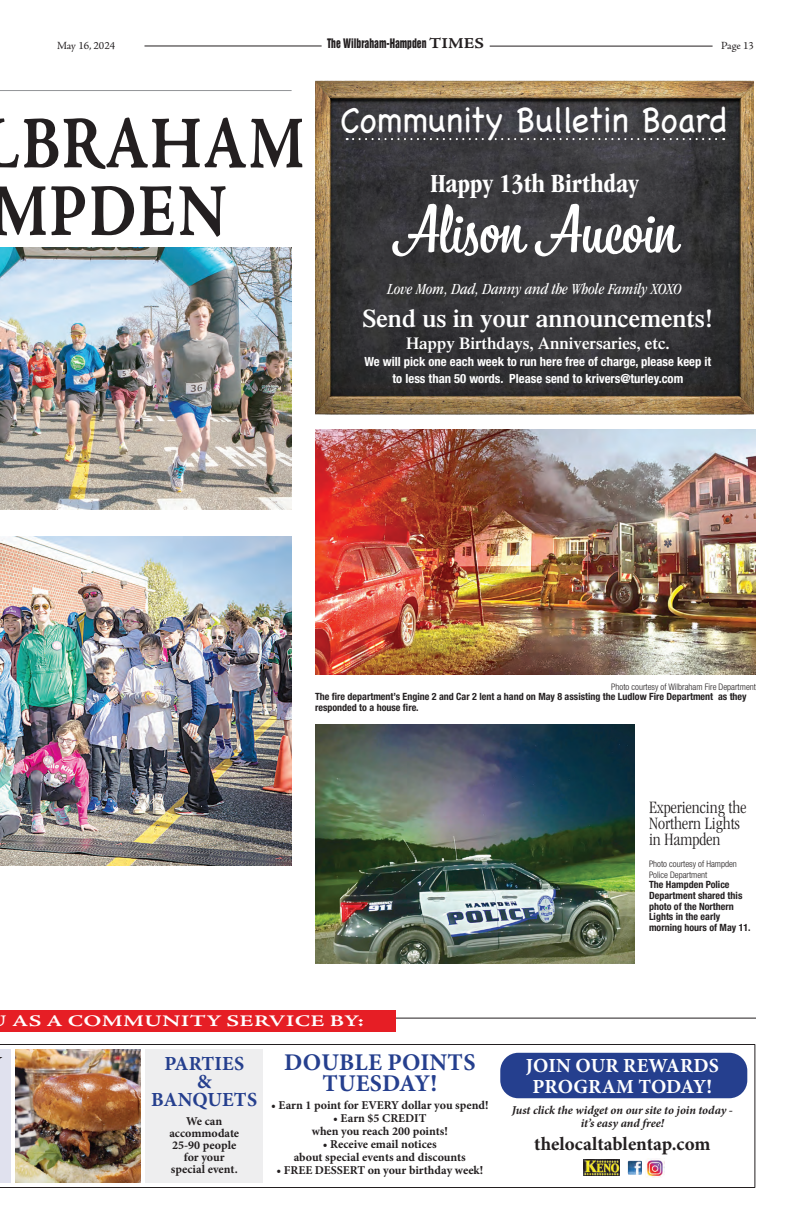
<style>
.page{position:relative;width:810px;height:1224px;background:#fff}
.page>*{position:absolute;margin:0;border:0;box-sizing:border-box;transform-origin:0 0}
.t1{font:73.7px/67.6px "Adobe Jenson Pro Bold Capt";letter-spacing:.015em;color:#231f20;scale:.81 1}
.times_-_headline2{font:65px "Bistro Script";color:#fff}
.times_-_body_text{font:35.9px "Chalkboard";color:#fff;scale:.94 1}
.times_-_headline2-2{font:700 condensed 27px "ITC Garamond Std";color:#fff}
.times_-_cutline{font:600 25.3px "Times LT Std";color:#fff}
.t2{font:700 24px/21px "Minion Pro";letter-spacing:.01em;color:#253f8e;text-align:center}
.t3{font:700 20px/21px "Minion Pro";letter-spacing:.01em;color:#fff;text-align:center}
.t4{font:700 20px/18px "Minion Pro";letter-spacing:.01em;color:#253f8e;text-align:center}
.t5{font:700 19px "Minion Pro";color:#231f20}
.times_-_subhead{font:300 condensed 18px/16px "ITC Garamond Std";color:#231f20}
.times_-_cutline-2{font:600 16.9px "Times LT Std";color:#fff}
.times_-_headline2-3{font:italic condensed 16px "ITC Garamond Std";color:#fff}
.t6{font:16px "Adobe Jenson Pro Semibold Capt";letter-spacing:.015em;color:#fff;scale:1.38 1}
.times_-_cutline-3{font:700 condensed 12.7px "Helvetica Neue LT Std";color:#fff}
.t7{font:700 12px/12px "Minion Pro";color:#231f20;text-align:center}
.t8{font:italic 700 12px/13px "Minion Pro";letter-spacing:-.005em;color:#231f20;text-align:center}
.t9{font:12px "Helvetica Inserat LT Std";color:#231f20;scale:.8 1}
.t10{font:11px "Adobe Jenson Pro";color:#231f20}
.times_-_cutline-4{font:700 condensed 10px/10.7px "Helvetica Neue LT Std";color:#231f20}
.times_-_cutline-5{font:300 condensed 9px/10.8px "Helvetica Neue LT Std";color:#231f20}
.s1{font-family:"Adobe Jenson Pro Bold Capt";font-size:15px}
</style>
<div class="page">
<hr style="left:145px;top:46px;width:177px;height:1px;background:#231f20">
<hr style="left:490px;top:46px;width:223px;height:1px;background:#231f20">
<svg style="left:0;top:1044px;width:755px;height:144px"></svg>
<div style="left:500px;top:1053px;width:247px;height:45px;background:#253f8e;border-radius:18px"></div>
<div style="left:146px;top:1049px;width:117px;height:134px;background:#eeeeef"></div>
<div style="left:0;top:1049px;width:10px;height:134px;background:#e0e1ee"></div>
<img style="left:16px;top:1049px;width:124px;height:134px">
<img style="left:583px;top:1160px;width:36px;height:16px">
<img style="left:645px;top:1158px;width:19px;height:19px">
<img style="left:628px;top:1160px;width:14px;height:15px">
<hr style="left:0;top:90px;width:292px;height:1px;background:#939598">
<hr style="left:0;top:1018px;width:756px;height:1px;background:#231f20">
<div style="left:0;top:1010px;width:396px;height:21px;background:#e61e25"></div>
<img style="left:315px;top:80px;width:439px;height:335px">
<svg style="left:347px;top:138px;width:377px;height:2px"></svg>
<img style="left:315px;top:429px;width:441px;height:245px">
<img style="left:315px;top:724px;width:320px;height:240px">
<img style="left:0;top:247px;width:292px;height:262px">
<img style="left:0;top:536px;width:292px;height:329px">
<p class="t10" style="left:57px;top:40px;width:60px">May 16, 2024</p>
<p class="t9" style="left:327px;top:37px;width:198px">The Wilbraham-Hampden <span class="s1">TIMES</span></p>
<p class="t10" style="left:721px;top:40px;width:34px">Page 13</p>
<h1 class="t1" style="left:-17px;top:112px;width:398px">LBRAHAM<br>MPDEN</h1>
<p class="times_-_body_text" style="left:340px;top:99px;width:413px">Community Bulletin Board</p>
<p class="times_-_headline2-2" style="left:430px;top:168px;width:210px">Happy 13th Birthday</p>
<p class="times_-_headline2" style="left:392px;top:190px;width:286px">Alison Aucoin</p>
<p class="times_-_headline2-3" style="left:388px;top:280px;width:296px">Love Mom, Dad, Danny and the Whole Family XOXO</p>
<p class="times_-_cutline" style="left:363px;top:303px;width:352px">Send us in your announcements!</p>
<p class="times_-_cutline-2" style="left:406px;top:333px;width:265px">Happy Birthdays, Anniversaries, etc.</p>
<p class="times_-_cutline-3" style="left:365px;top:354px;width:348px">We will pick one each week to run here free of charge, please keep it</p>
<p class="times_-_cutline-3" style="left:393px;top:371px;width:292px">to less than 50 words. Please send to krivers@turley.com</p>
<p class="times_-_cutline-5" style="left:611px;top:681px;width:146px">Photo courtesy of Wilbraham Fire Department</p>
<p class="times_-_cutline-4" style="left:315px;top:691px;width:433px">The fire department’s Engine 2 and Car 2 lent a hand on May 8 assisting the Ludlow Fire Department as they responded to a house fire.</p>
<p class="times_-_subhead" style="left:649px;top:800px;width:99px">Experiencing the</p>
<p class="times_-_subhead" style="left:649px;top:816px;width:92px">Northern Lights in Hampden</p>
<p class="times_-_cutline-5" style="left:649px;top:858px;width:89px">Photo courtesy of Hampden<br>Police Department</p>
<p class="times_-_cutline-4" style="left:649px;top:879px;width:103px">The Hampden Police<br>Department shared this photo of the Northern<br>Lights in the early morning hours of May 11.</p>
<h3 class="t6" style="left:12px;top:1011px;width:256px">AS A COMMUNITY SERVICE BY:</h3>
<h3 class="t4" style="left:151px;top:1055px;width:107px">PARTIES<br>&amp;<br>BANQUETS</h3>
<p class="t7" style="left:169px;top:1116px;width:71px">We can accommodate<br>25-90 people for your special event.</p>
<h3 class="t2" style="left:284px;top:1053px;width:193px">DOUBLE POINTS<br>TUESDAY!</h3>
<p class="t7" style="left:271px;top:1100px;width:219px">• Earn 1 point for EVERY dollar you spend!</p>
<p class="t7" style="left:312px;top:1112px;width:138px;line-height:13px">• Earn $5 CREDIT<br>when you reach 200 points!</p>
<p class="t7" style="left:294px;top:1138px;width:174px;line-height:13px">• Receive email notices<br>about special events and discounts</p>
<p class="t7" style="left:276px;top:1165px;width:208px">• FREE DESSERT on your birthday week!</p>
<h3 class="t3" style="left:526px;top:1056px;width:195px">JOIN OUR REWARDS<br>PROGRAM TODAY!</h3>
<p class="t8" style="left:512px;top:1104px;width:223px">Just click the widget on our site to join today - it’s easy and free!</p>
<h3 class="t5" style="left:534px;top:1133px;width:178px">thelocaltablentap.com</h3>
</div>
